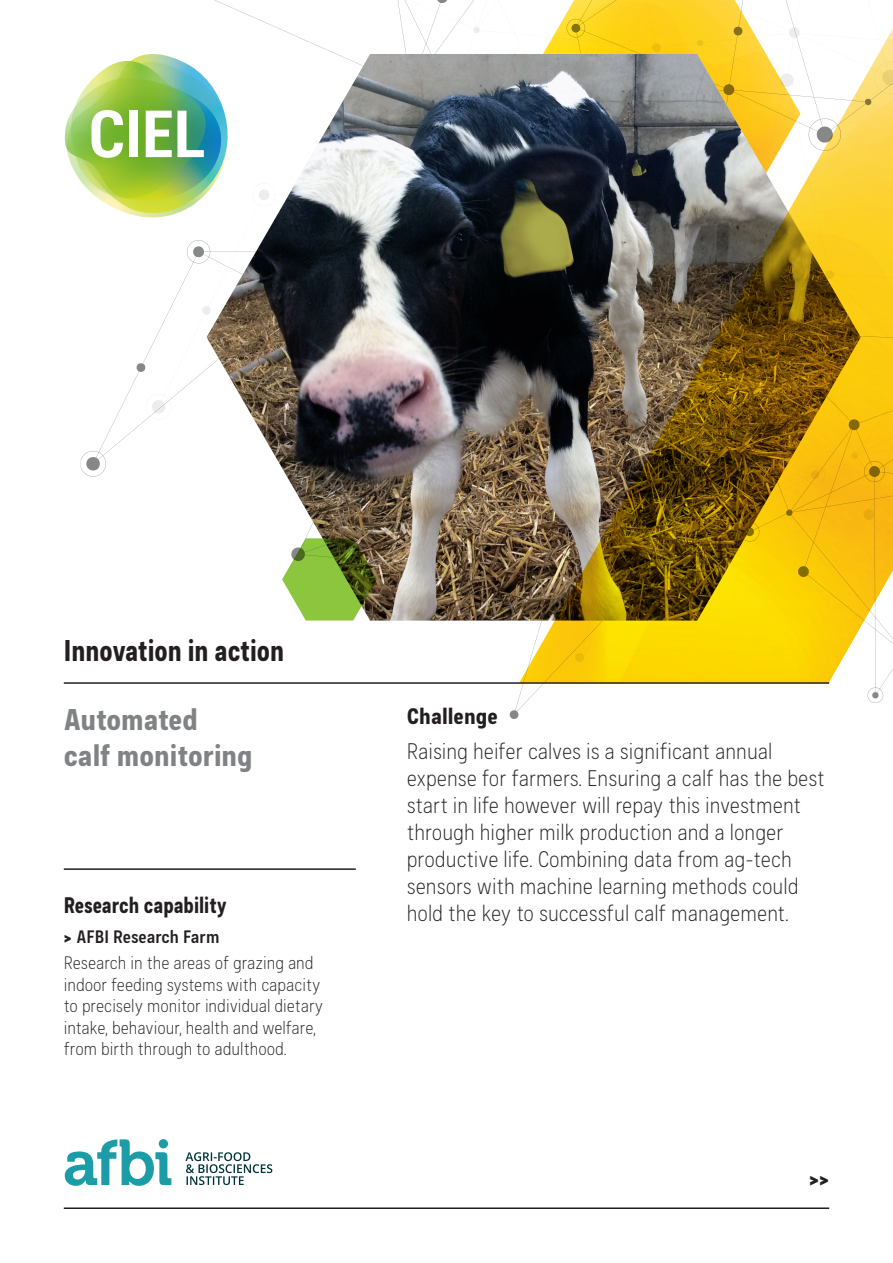
<style>
.page{position:relative;width:893px;height:1263px;background:#fff}
.page>*{position:absolute;margin:0;border:0;box-sizing:border-box;transform-origin:0 0}
.t1{font:800 30px/36px "Couplet CF";color:#808285}
.t2{font:800 30px "Couplet CF";color:#231f20;scale:.9 1}
.t3{font:300 22.5px/27px "Couplet CF";color:#231f20}
.t4{font:800 22.5px "Couplet CF";color:#231f20;scale:.9 1}
.t5{font:800 22.5px "Couplet CF";color:#231f20}
.t6{font:300 18px/21.6px "Couplet CF";color:#231f20}
.s1{font-weight:800}
.s2{font-weight:700}
</style>
<div class="page">
<svg style="left:80px;top:451px;width:26px;height:26px"></svg>
<svg style="left:187px;top:240px;width:20px;height:23px"></svg>
<svg style="left:867px;top:687px;width:16px;height:16px"></svg>
<img style="left:64px;top:54px;width:143px;height:164px">
<img style="left:207px;top:54px;width:312px;height:566px">
<svg style="left:282px;top:538px;width:95px;height:82px"></svg>
<img style="left:519px;top:0;width:374px;height:683px">
<hr style="left:64px;top:1207px;width:765px;height:2px;background:#231f20">
<hr style="left:64px;top:682px;width:765px;height:2px;background:#231f20">
<hr style="left:64px;top:868px;width:292px;height:2px;background:#231f20">
<svg style="left:185px;top:1152px;width:87px;height:33px"></svg>
<svg style="left:65px;top:1139px;width:106px;height:47px"></svg>
<div style="left:159px;top:1139px;width:9px;height:9px;background:#1c9ca6;border-radius:50%"></div>
<h1 class="t2" style="left:64px;top:633px;width:246px">Innovation in action</h1>
<h1 class="t1" style="left:64px;top:704px;width:190px">Automated<br>calf monitoring</h1>
<p class="t4" style="left:64px;top:892px;width:183px">Research capability</p>
<p class="t6" style="left:64px;top:924px;width:251px;line-height:25.8px"><span class="s1">&gt;</span> <span class="s2">AFBI Research Farm<br></span>Research in the areas of grazing and</p>
<p class="t6" style="left:64px;top:974px;width:261px">indoor feeding systems with capacity to precisely monitor individual dietary intake, behaviour, health and welfare, from birth through to adulthood.</p>
<p class="t5" style="left:407px;top:703px;width:92px">Challenge</p>
<p class="t3" style="left:407px;top:739px;width:419px">Raising heifer calves is a significant annual expense for farmers. Ensuring a calf has the best start in life however will repay this investment through higher milk production and a longer productive life. Combining data from ag-tech sensors with machine learning methods could hold the key to successful calf management.</p>
<p class="t5" style="left:809px;top:1165px;width:22px">&gt;&gt;</p>
</div>
